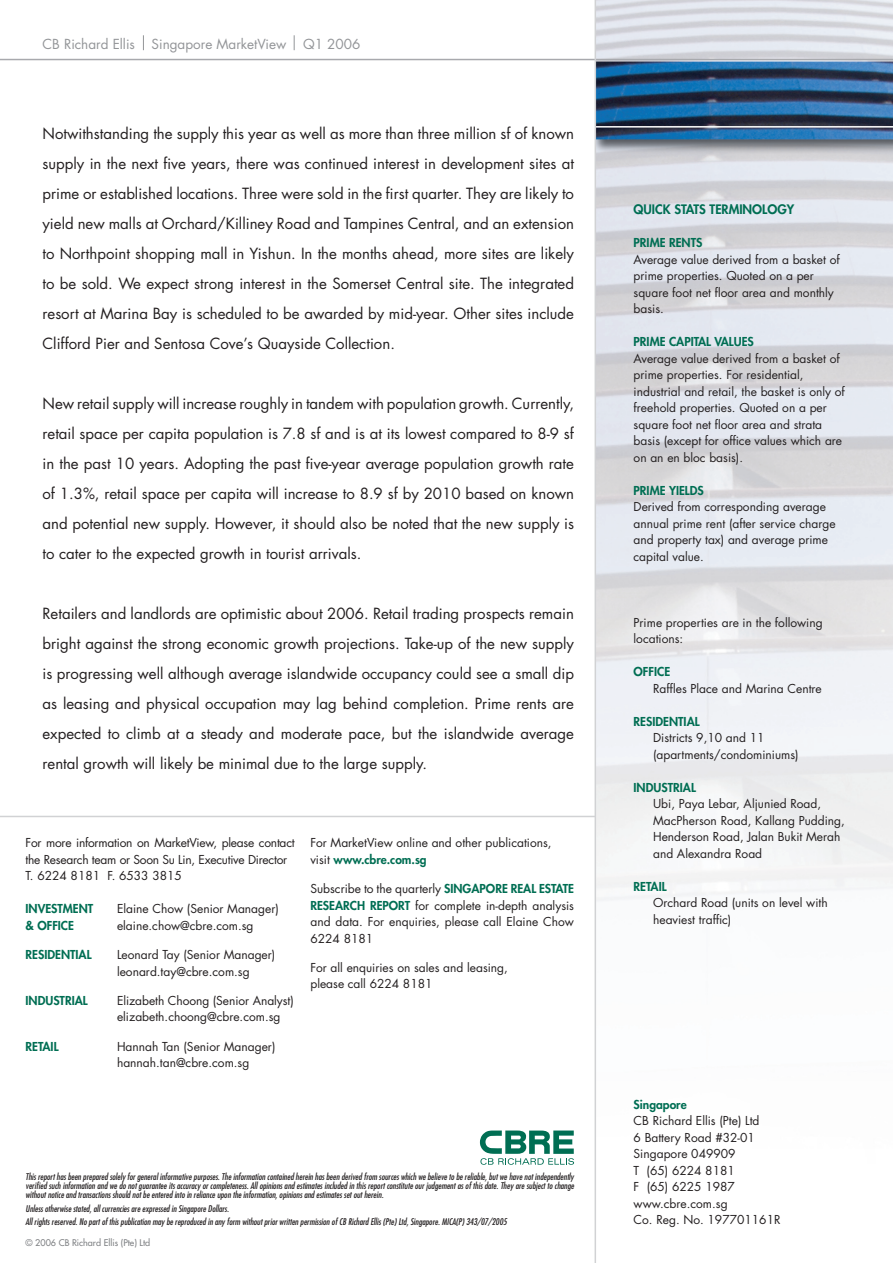
<style>
.page{position:relative;width:893px;height:1263px;background:#fff}
.page>*{position:absolute;margin:0;border:0;box-sizing:border-box;transform-origin:0 0}
.t1{font:15px/30px "Futura";color:#231f20;text-align:justify}
.t2{font:13.5px "Futura";color:#939598}
.t3{font:800 12.75px "Futura";color:#006e53}
.t4{font:12px/16.5px "Futura";color:#231f20}
.t5{font:800 12px "Futura";color:#006e53}
.t6{font:12px/16.5px "Futura";letter-spacing:-.02em;color:#231f20}
.t7{font:italic condensed 9px/9px "Futura";color:#231f20;text-align:justify}
.t8{font:9px "Futura";color:#808285}
.s1{font-weight:800;color:#006e53}
</style>
<div class="page">
<img style="left:596px;top:0;width:297px;height:903px">
<hr style="left:0;top:816px;width:595px;height:1px;background:#d1d2d4">
<svg style="left:480px;top:1130px;width:94px;height:35px"></svg>
<hr style="left:593px;top:126px;width:300px;height:2px;background:#fff">
<hr style="left:0;top:59px;width:893px;height:1px;background:#a8a9ad">
<svg style="left:294px;top:35px;width:1px;height:15px"></svg>
<svg style="left:143px;top:35px;width:1px;height:15px"></svg>
<hr style="left:595px;top:0;width:1px;height:1263px;background:#d1d2d4">
<p class="t2" style="left:43px;top:35px;width:319px">CB Richard Ellis Singapore MarketView Q1 2006</p>
<p class="t1" style="left:43px;top:119px;width:533px">Notwithstanding the supply this year as well as more than three million sf of known supply in the next five years, there was continued interest in development sites at prime or established locations. Three were sold in the first quarter. They are likely to yield new malls at Orchard/Killiney Road and Tampines Central, and an extension to Northpoint shopping mall in Yishun. In the months ahead, more sites are likely to be sold. We expect strong interest in the Somerset Central site. The integrated resort at Marina Bay is scheduled to be awarded by mid-year. Other sites include Clifford Pier and Sentosa Cove’s Quayside Collection.</p>
<p class="t1" style="left:43px;top:389px;width:533px">New retail supply will increase roughly in tandem with population growth. Currently, retail space per capita population is 7.8 sf and is at its lowest compared to 8-9 sf in the past 10 years. Adopting the past five-year average population growth rate of 1.3%, retail space per capita will increase to 8.9 sf by 2010 based on known and potential new supply. However, it should also be noted that the new supply is to cater to the expected growth in tourist arrivals.</p>
<p class="t1" style="left:43px;top:599px;width:533px">Retailers and landlords are optimistic about 2006. Retail trading prospects remain bright against the strong economic growth projections. Take-up of the new supply is progressing well although average islandwide occupancy could see a small dip as leasing and physical occupation may lag behind completion. Prime rents are expected to climb at a steady and moderate pace, but the islandwide average rental growth will likely be minimal due to the large supply.</p>
<p class="t6" style="left:26px;top:834px;width:271px">For more information on MarketView, please contact the Research team or Soon Su Lin, Executive Director<br>T. 6224 8181 F. 6533 3815</p>
<p class="t5" style="left:26px;top:901px;width:69px">INVESTMENT</p>
<p class="t4" style="left:117px;top:900px;width:163px">Elaine Chow (Senior Manager)</p>
<p class="t5" style="left:26px;top:917px;width:50px">&amp; OFFICE</p>
<p class="t4" style="left:117px;top:917px;width:138px">elaine.chow@cbre.com.sg</p>
<p class="t5" style="left:26px;top:947px;width:68px">RESIDENTIAL</p>
<p class="t4" style="left:117px;top:946px;width:160px">Leonard Tay (Senior Manager) leonard.tay@cbre.com.sg</p>
<p class="t5" style="left:26px;top:992px;width:64px">INDUSTRIAL</p>
<p class="t4" style="left:117px;top:992px;width:178px">Elizabeth Choong (Senior Analyst) elizabeth.choong@cbre.com.sg</p>
<p class="t5" style="left:26px;top:1038px;width:34px">RETAIL</p>
<p class="t4" style="left:117px;top:1038px;width:160px">Hannah Tan (Senior Manager) hannah.tan@cbre.com.sg</p>
<p class="t4" style="left:310px;top:834px;width:243px">For MarketView online and other publications, visit <span class="s1">www.cbre.com.sg</span></p>
<p class="t4" style="left:310px;top:880px;width:265px;text-align:justify">Subscribe to the quarterly <span class="s1">SINGAPORE REAL ESTATE RESEARCH REPORT</span> for complete in-depth analysis and data. For enquiries, please call Elaine Chow 6224 8181</p>
<p class="t4" style="left:310px;top:959px;width:199px">For all enquiries on sales and leasing, please call 6224 8181</p>
<p class="t7" style="left:26px;top:1172px;width:550px">This report has been prepared solely for general informative purposes. The information contained herein has been derived from sources which we believe to be reliable, but we have not independently verified such information and we do not guarantee its accuracy or completeness. All opinions and estimates included in this report constitute our judgement as of this date. They are subject to change without notice and transactions should not be entered into in reliance upon the information, opinions and estimates set out herein.</p>
<p class="t7" style="left:26px;top:1202px;width:483px;line-height:13.2px">Unless otherwise stated, all currencies are expressed in Singapore Dollars.<br>All rights reserved. No part of this publication may be reproduced in any form without prior written permission of CB Richard Ellis (Pte) Ltd, Singapore. MICA(P) 343/07/2005</p>
<p class="t8" style="left:26px;top:1237px;width:126px">© 2006 CB Richard Ellis (Pte) Ltd</p>
<p class="t3" style="left:634px;top:201px;width:162px">QUICK STATS TERMINOLOGY</p>
<p class="t5" style="left:634px;top:235px;width:70px">PRIME RENTS</p>
<p class="t4" style="left:634px;top:251px;width:208px">Average value derived from a basket of prime properties. Quoted on a per square foot net floor area and monthly basis.</p>
<p class="t5" style="left:634px;top:334px;width:122px">PRIME CAPITAL VALUES</p>
<p class="t4" style="left:634px;top:350px;width:213px">Average value derived from a basket of prime properties. For residential, industrial and retail, the basket is only of freehold properties. Quoted on a per square foot net floor area and strata basis (except for office values which are on an en bloc basis).</p>
<p class="t5" style="left:634px;top:482px;width:72px">PRIME YIELDS</p>
<p class="t4" style="left:634px;top:498px;width:203px">Derived from corresponding average annual prime rent (after service charge and property tax) and average prime capital value.</p>
<p class="t4" style="left:634px;top:614px;width:191px">Prime properties are in the following locations:</p>
<p class="t5" style="left:634px;top:664px;width:38px">OFFICE</p>
<p class="t4" style="left:653px;top:680px;width:170px">Raffles Place and Marina Centre</p>
<p class="t5" style="left:634px;top:713px;width:68px">RESIDENTIAL</p>
<p class="t4" style="left:653px;top:729px;width:147px">Districts 9,10 and 11 (apartments/condominiums)</p>
<p class="t5" style="left:634px;top:779px;width:64px">INDUSTRIAL</p>
<p class="t4" style="left:653px;top:795px;width:193px">Ubi, Paya Lebar, Aljunied Road,<br>MacPherson Road, Kallang Pudding,<br>Henderson Road, Jalan Bukit Merah and Alexandra Road</p>
<p class="t5" style="left:634px;top:878px;width:34px">RETAIL</p>
<p class="t4" style="left:653px;top:894px;width:176px">Orchard Road (units on level with heaviest traffic)</p>
<p class="t5" style="left:634px;top:1096px;width:55px">Singapore</p>
<p class="t4" style="left:634px;top:1112px;width:149px">CB Richard Ellis (Pte) Ltd<br>6 Battery Road #32-01<br>Singapore 049909<br>T (65) 6224 8181<br>F (65) 6225 1987 www.cbre.com.sg<br>Co. Reg. No. 197701161R</p>
</div>
